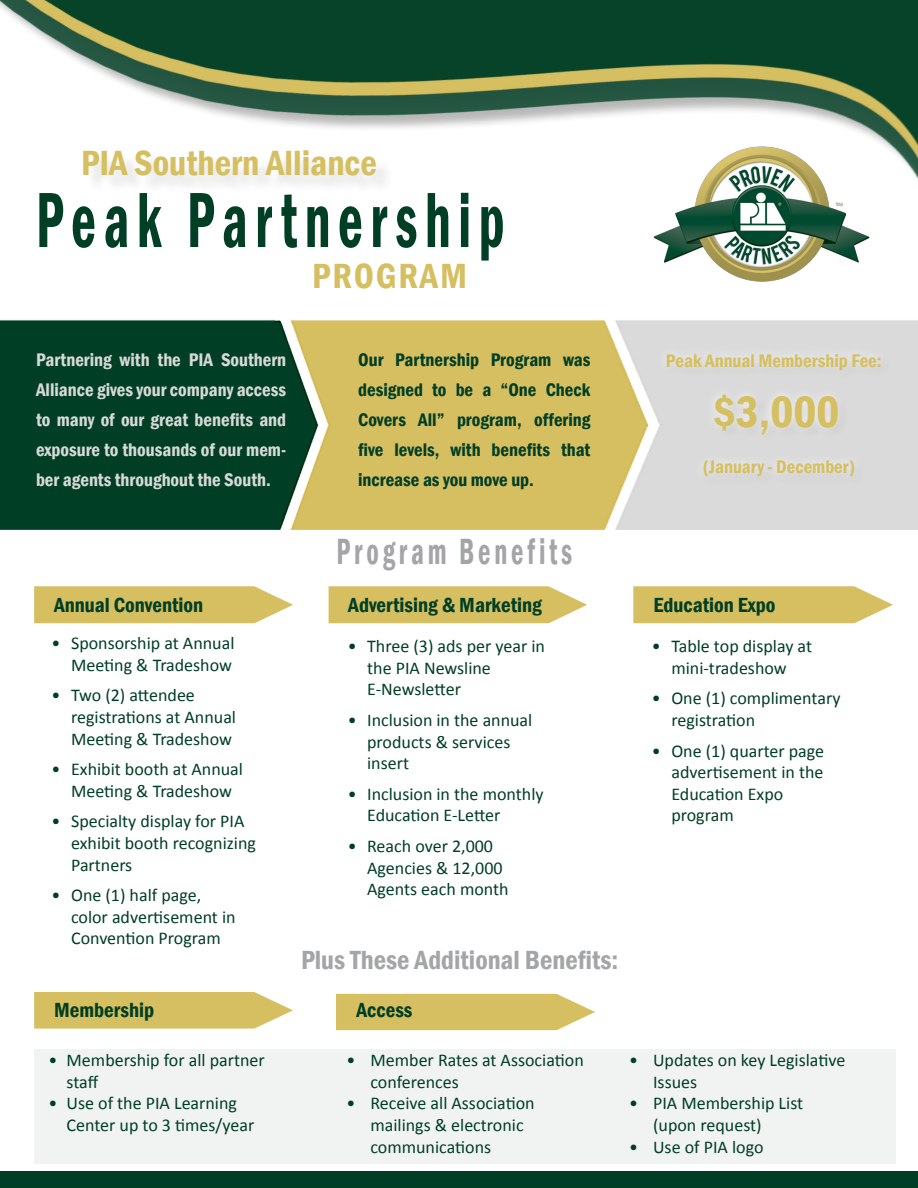
<style>
.page{position:relative;width:918px;height:1188px;background:#fff}
.page>*{position:absolute;margin:0;border:0;box-sizing:border-box;transform-origin:0 0}
.t1{font:600 condensed 81px "Franklin Gothic";letter-spacing:.14em;color:#003e25;scale:.67 1}
.t2{font:600 condensed 45px "Franklin Gothic";color:#d5bf60}
.t3{font:600 condensed 37.5px "Franklin Gothic";letter-spacing:.14em;color:#a3a5a7;scale:.72 1}
.t4{font:600 condensed 36px "Franklin Gothic";color:#d5bf60}
.t5{font:600 condensed 36px "Franklin Gothic";letter-spacing:.05em;color:#d5bf60}
.t6{font:600 condensed 27px "Franklin Gothic";color:#a3a5a7}
.t7{font:600 condensed 21px "Franklin Gothic";color:#003e25}
.t8{font:600 condensed 18.75px/30px "Franklin Gothic";color:#d8d9d8;text-align:justify}
.t9{font:600 condensed 18.75px/30px "Franklin Gothic";color:#003e25;text-align:justify}
.t10{font:600 condensed 18.75px "Franklin Gothic";color:#d5bf60}
.t11{font:18px/21.6px "Calibri";color:#003e25}
</style>
<div class="page">
<div style="left:34px;top:1049px;width:862px;height:115px;background:#f1f3f3"></div>
<img style="left:336px;top:993px;width:259px;height:38px">
<img style="left:34px;top:992px;width:259px;height:37px">
<img style="left:0;top:0;width:918px;height:180px">
<div style="left:86px;top:152px;width:308px;height:42px;background:#f8f8f8"></div>
<img style="left:0;top:319px;width:918px;height:211px">
<div style="left:663px;top:350px;width:230px;height:138px;background:#dadada"></div>
<div style="left:657px;top:345px;width:233px;height:141px;background:#dadada"></div>
<img style="left:34px;top:586px;width:259px;height:38px">
<img style="left:328px;top:586px;width:259px;height:38px">
<img style="left:633px;top:586px;width:260px;height:38px">
<div style="left:0;top:1172px;width:918px;height:16px;background:#003e25"></div>
<img style="left:652px;top:145px;width:219px;height:137px">
<p class="t4" style="left:81px;top:139px;width:298px">PIA Southern Alliance</p>
<p class="t1" style="left:36px;top:166px;width:701px">Peak Partnership</p>
<p class="t5" style="left:312px;top:252px;width:156px">PROGRAM</p>
<p class="t8" style="left:36px;top:344px;width:252px">Partnering with the PIA Southern Alliance gives your company access to many of our great benefits and exposure to thousands of our mem&shy;ber agents throughout the South.</p>
<p class="t9" style="left:358px;top:344px;width:234px">Our Partnership Program was designed to be a “One Check Covers All” program, offering five levels, with benefits that increase as you move up.</p>
<p class="t3" style="left:337px;top:527px;width:329px">Program Benefits</p>
<p class="t10" style="left:666px;top:348px;width:217px">Peak Annual Membership Fee:</p>
<p class="t2" style="left:713px;top:382px;width:128px">$3,000</p>
<p class="t10" style="left:703px;top:455px;width:154px">(January - December)</p>
<p class="t7" style="left:54px;top:591px;width:151px">Annual Convention</p>
<p class="t7" style="left:348px;top:591px;width:195px">Advertising &amp; Marketing</p>
<p class="t7" style="left:653px;top:591px;width:123px">Education Expo</p>
<p class="t11" style="left:348px;top:635px;width:199px">• Three (3) ads per year in</p>
<p class="t11" style="left:367px;top:657px;width:125px">the PIA Newsline<br>E-Newsletter</p>
<p class="t11" style="left:348px;top:709px;width:186px">• Inclusion in the annual</p>
<p class="t11" style="left:367px;top:731px;width:145px">products &amp; services insert</p>
<p class="t11" style="left:348px;top:783px;width:197px">• Inclusion in the monthly</p>
<p class="t11" style="left:367px;top:805px;width:135px">Education E-Letter</p>
<p class="t11" style="left:348px;top:835px;width:147px">• Reach over 2,000</p>
<p class="t11" style="left:367px;top:857px;width:143px">Agencies &amp; 12,000<br>Agents each month</p>
<p class="t11" style="left:52px;top:632px;width:184px">• Sponsorship at Annual</p>
<p class="t11" style="left:71px;top:654px;width:162px">Meeting &amp; Tradeshow</p>
<p class="t11" style="left:52px;top:685px;width:145px">• Two (2) attendee</p>
<p class="t11" style="left:71px;top:706px;width:166px">registrations at Annual</p>
<p class="t11" style="left:71px;top:728px;width:162px">Meeting &amp; Tradeshow</p>
<p class="t11" style="left:52px;top:758px;width:193px;text-align:center">• Exhibit booth at Annual<br>Meeting &amp; Tradeshow</p>
<p class="t11" style="left:52px;top:811px;width:194px">• Specialty display for PIA</p>
<p class="t11" style="left:71px;top:832px;width:186px">exhibit booth recognizing</p>
<p class="t11" style="left:71px;top:854px;width:63px">Partners</p>
<p class="t11" style="left:52px;top:884px;width:151px">• One (1) half page,</p>
<p class="t11" style="left:71px;top:906px;width:166px">color advertisement in</p>
<p class="t11" style="left:71px;top:928px;width:151px">Convention Program</p>
<p class="t11" style="left:652px;top:635px;width:162px;text-align:center">• Table top display at mini-tradeshow</p>
<p class="t11" style="left:652px;top:688px;width:190px">• One (1) complimentary</p>
<p class="t11" style="left:671px;top:709px;width:85px">registration</p>
<p class="t11" style="left:671px;top:740px;width:154px;text-align:justify;text-indent:-19px">• One (1) quarter page advertisement in the Education Expo</p>
<p class="t11" style="left:671px;top:805px;width:64px">program</p>
<p class="t6" style="left:301px;top:942px;width:319px">Plus These Additional Benefits:</p>
<p class="t7" style="left:54px;top:996px;width:102px">Membership</p>
<p class="t7" style="left:356px;top:996px;width:58px">Access</p>
<p class="t11" style="left:49px;top:1050px;width:218px">• Membership for all partner</p>
<p class="t11" style="left:67px;top:1071px;width:33px">staff</p>
<p class="t11" style="left:49px;top:1093px;width:190px">• Use of the PIA Learning</p>
<p class="t11" style="left:67px;top:1114px;width:189px">Center up to 3 times/year</p>
<p class="t11" style="left:370px;top:1050px;width:215px;text-indent:-24px">• Member Rates at Association conferences</p>
<p class="t11" style="left:346px;top:1093px;width:190px">• Receive all Association</p>
<p class="t11" style="left:370px;top:1114px;width:155px">mailings &amp; electronic</p>
<p class="t11" style="left:370px;top:1136px;width:122px">communications</p>
<p class="t11" style="left:653px;top:1050px;width:194px;text-indent:-24px">• Updates on key Legislative<br>Issues</p>
<p class="t11" style="left:629px;top:1093px;width:176px">• PIA Membership List</p>
<p class="t11" style="left:653px;top:1114px;width:110px">(upon request)</p>
<p class="t11" style="left:629px;top:1136px;width:136px">• Use of PIA logo</p>
</div>
